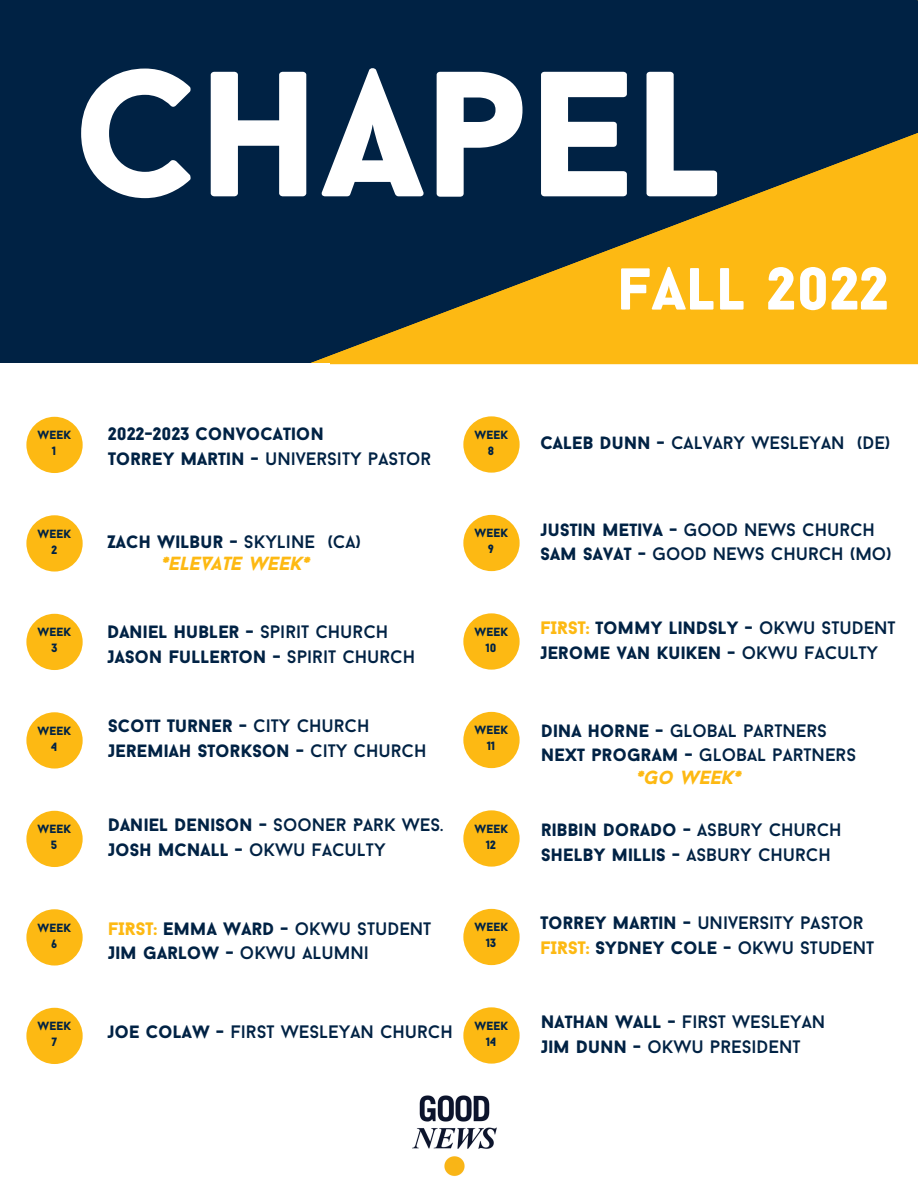
<style>
.page{position:relative;width:918px;height:1188px;background:#fff}
.page>*{position:absolute;margin:0;border:0;box-sizing:border-box;transform-origin:0 0}
.t1{font:900 180px "Baron Neue";color:#fff}
.t2{font:900 60px "Baron Neue";color:#fff}
.t3{font:italic 900 19.05px "Baron Neue";color:#fdb913}
.t4{font:900 18px/24.8px "Baron Neue";color:#024}
.t5{font:18px/24.8px "Baron Neue";color:#024}
.t6{font:900 12px/15.8px "Baron Neue";color:#024;text-align:center}
.s1{font-weight:400}
.s2{font-weight:900}
.s3{color:#fdb913}
.s4{font-weight:900;color:#fdb913}
</style>
<div class="page">
<svg style="left:0;top:0;width:918px;height:365px;background:#35423a"></svg>
<img style="left:412px;top:1095px;width:85px;height:81px">
<div style="left:0;top:364px;width:330px;height:127px;background:#fff"></div>
<div style="left:26px;top:417px;width:57px;height:56px;background:#fdb913;border-radius:50%"></div>
<div style="left:26px;top:515px;width:57px;height:57px;background:#fdb913;border-radius:50%"></div>
<div style="left:26px;top:614px;width:57px;height:56px;background:#fdb913;border-radius:50%"></div>
<div style="left:26px;top:712px;width:57px;height:57px;background:#fdb913;border-radius:50%"></div>
<div style="left:26px;top:811px;width:57px;height:56px;background:#fdb913;border-radius:50%"></div>
<div style="left:26px;top:909px;width:57px;height:57px;background:#fdb913;border-radius:50%"></div>
<div style="left:26px;top:1008px;width:57px;height:56px;background:#fdb913;border-radius:50%"></div>
<div style="left:463px;top:416px;width:57px;height:57px;background:#fdb913;border-radius:50%"></div>
<div style="left:463px;top:515px;width:57px;height:56px;background:#fdb913;border-radius:50%"></div>
<div style="left:463px;top:613px;width:57px;height:57px;background:#fdb913;border-radius:50%"></div>
<div style="left:463px;top:712px;width:57px;height:56px;background:#fdb913;border-radius:50%"></div>
<div style="left:463px;top:810px;width:57px;height:57px;background:#fdb913;border-radius:50%"></div>
<div style="left:463px;top:909px;width:57px;height:56px;background:#fdb913;border-radius:50%"></div>
<div style="left:463px;top:1007px;width:57px;height:57px;background:#fdb913;border-radius:50%"></div>
<h1 class="t1" style="left:74px;top:61px;width:653px">CHAPEL</h1>
<h2 class="t2" style="left:617px;top:265px;width:273px">FALL 2022</h2>
<p class="t6" style="left:37px;top:428px;width:35px">WEEK<br>1</p>
<p class="t4" style="left:108px;top:424px;width:325px">2022-2023 CONVOCATION<br>TORREY MARTIN - <span class="s1">UNIVERSITY PASTOR</span></p>
<p class="t6" style="left:474px;top:428px;width:35px">WEEK<br>8</p>
<p class="t5" style="left:540px;top:432px;width:352px"><span class="s2">CALEB DUNN -</span> CALVARY WESLEYAN (DE)</p>
<p class="t6" style="left:37px;top:527px;width:35px">WEEK<br>2</p>
<p class="t4" style="left:107px;top:531px;width:255px">ZACH WILBUR - <span class="s1">SKYLINE (CA)</span></p>
<p class="t3" style="left:164px;top:556px;width:150px">*ELEVATE WEEK*</p>
<p class="t6" style="left:474px;top:527px;width:35px">WEEK<br>9</p>
<p class="t5" style="left:540px;top:519px;width:353px"><span class="s2">JUSTIN METIVA -</span> GOOD NEWS CHURCH<br><span class="s2">SAM SAVAT -</span> GOOD NEWS CHURCH (MO)</p>
<p class="t6" style="left:37px;top:625px;width:35px">WEEK<br>3</p>
<p class="t4" style="left:107px;top:622px;width:309px">DANIEL HUBLER - <span class="s1">SPIRIT CHURCH<br></span>JASON FULLERTON - <span class="s1">SPIRIT CHURCH</span></p>
<p class="t6" style="left:474px;top:625px;width:35px">WEEK<br>10</p>
<p class="t4" style="left:540px;top:617px;width:357px"><span class="s3">FIRST:</span> TOMMY LINDSLY - <span class="s1">OKWU STUDENT<br></span>JEROME VAN KUIKEN - <span class="s1">OKWU FACULTY</span></p>
<p class="t6" style="left:37px;top:724px;width:35px">WEEK<br>4</p>
<p class="t4" style="left:108px;top:715px;width:320px">SCOTT TURNER - <span class="s1">CITY CHURCH<br></span>JEREMIAH STORKSON - <span class="s1">CITY CHURCH</span></p>
<p class="t6" style="left:474px;top:724px;width:35px">WEEK<br>11</p>
<p class="t5" style="left:541px;top:720px;width:317px"><span class="s2">DINA HORNE -</span> GLOBAL PARTNERS<br><span class="s2">NEXT PROGRAM -</span> GLOBAL PARTNERS</p>
<p class="t3" style="left:638px;top:769px;width:106px">*Go WEEK*</p>
<p class="t6" style="left:37px;top:822px;width:35px">WEEK<br>5</p>
<p class="t4" style="left:108px;top:814px;width:337px">DANIEL DENISON - <span class="s1">SOONER PARK WES.<br></span>JOSH MCNALL - <span class="s1">OKWU FACULTY</span></p>
<p class="t6" style="left:474px;top:822px;width:35px">WEEK<br>12</p>
<p class="t4" style="left:541px;top:819px;width:302px">RIBBIN DORADO - <span class="s1">ASBURY CHURCH<br></span>SHELBY MILLIS - <span class="s1">ASBURY CHURCH</span></p>
<p class="t6" style="left:37px;top:921px;width:35px">WEEK<br>6</p>
<p class="t5" style="left:108px;top:918px;width:325px"><span class="s4">FIRST:</span> <span class="s2">EMMA WARD -</span> OKWU STUDENT<br><span class="s2">JIM GARLOW -</span> OKWU ALUMNI</p>
<p class="t6" style="left:474px;top:920px;width:35px">WEEK<br>13</p>
<p class="t5" style="left:540px;top:912px;width:335px"><span class="s2">TORREY MARTIN -</span> UNIVERSITY PASTOR<br><span class="s4">FIRST:</span> <span class="s2">SYDNEY COLE -</span> OKWU STUDENT</p>
<p class="t6" style="left:37px;top:1019px;width:35px">WEEK<br>7</p>
<p class="t5" style="left:107px;top:1021px;width:347px"><span class="s2">JOE COLAW -</span> FIRST WESLEYAN CHURCH</p>
<p class="t6" style="left:474px;top:1019px;width:35px">WEEK<br>14</p>
<p class="t5" style="left:541px;top:1011px;width:286px"><span class="s2">NATHAN WALL -</span> FIRST WESLEYAN<br><span class="s2">JIM DUNN -</span> OKWU PRESIDENT</p>
</div>
